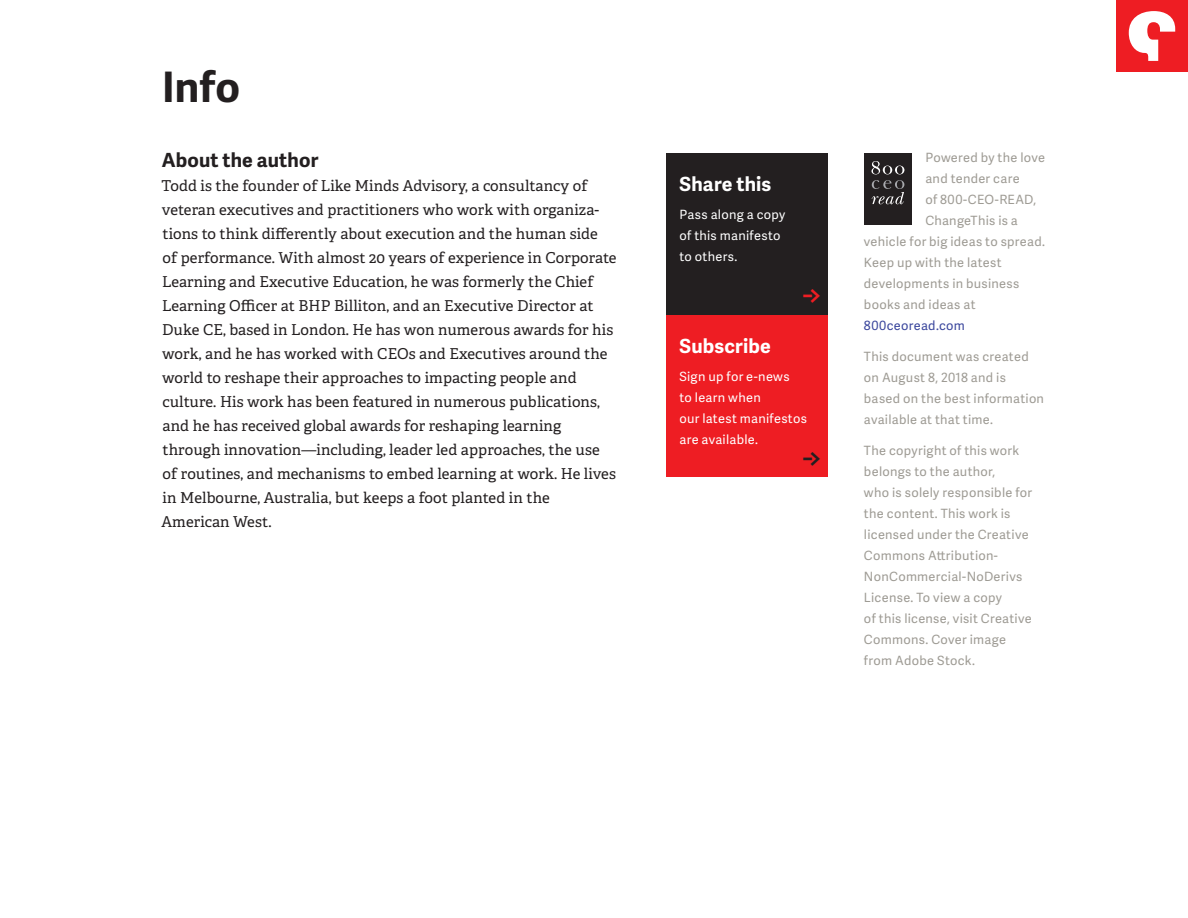
<style>
.page{position:relative;width:1188px;height:918px;background:#fff}
.page>*{position:absolute;margin:0;border:0;box-sizing:border-box;transform-origin:0 0}
.t1{font:700 42px "Adelle Sans";color:#231f20}
.t2{font:36px "Adelle Sans";color:#231f20}
.t3{font:36px "Adelle Sans";color:#ee1d23}
.t4{font:700 19.5px "Adelle Sans";letter-spacing:.01em;color:#fff}
.t5{font:700 19.5px "Adelle Sans";letter-spacing:.01em;color:#231f20}
.t6{font:15px/24px "Adelle PE";letter-spacing:.005em;color:#231f20}
.t7{font:12.75px/21px "Adelle Sans";letter-spacing:.025em;color:#9e9b94}
.t8{font:12.75px/21px "Adelle Sans";letter-spacing:.025em;color:#fff}
.t9{font:12.75px "Adelle Sans";letter-spacing:.025em;color:#3b479d}
</style>
<div class="page">
<div style="left:1116px;top:0;width:72px;height:72px;background:#ee1d23"></div>
<svg style="left:1129px;top:11px;width:46px;height:50px"></svg>
<div style="left:864px;top:153px;width:48px;height:72px;background:#231f20"></div>
<svg style="left:872px;top:161px;width:32px;height:13px"></svg>
<svg style="left:872px;top:180px;width:32px;height:24px"></svg>
<div style="left:666px;top:315px;width:162px;height:162px;background:#ee1d23"></div>
<div style="left:666px;top:153px;width:162px;height:162px;background:#231f20"></div>
<h1 class="t1" style="left:162px;top:57px;width:79px">Info</h1>
<h3 class="t5" style="left:162px;top:146px;width:158px">About the author</h3>
<p class="t6" style="left:162px;top:173px;width:457px">Todd is the founder of Like Minds Advisory, a consultancy of veteran executives and practitioners who work with organiza&shy;tions to think differently about execution and the human side<br>of performance. With almost 20 years of experience in Corporate Learning and Executive Education, he was formerly the Chief Learning Officer at BHP Billiton, and an Executive Director at Duke CE, based in London. He has won numerous awards for his work, and he has worked with CEOs and Executives around the world to reshape their approaches to impacting people and culture. His work has been featured in numerous publications, and he has received global awards for reshaping learning through innovation—including, leader led approaches, the use of routines, and mechanisms to embed learning at work. He lives in Melbourne, Australia, but keeps a foot planted in the American West.</p>
<h3 class="t4" style="left:680px;top:170px;width:93px">Share this</h3>
<p class="t8" style="left:680px;top:204px;width:107px">Pass along a copy of this manifesto to others.</p>
<h2 class="t3" style="left:801px;top:271px;width:22px">G</h2>
<h3 class="t4" style="left:680px;top:332px;width:93px">Subscribe</h3>
<p class="t8" style="left:680px;top:366px;width:129px">Sign up for e-news<br>to learn when<br>our latest manifestos are available.</p>
<h2 class="t2" style="left:801px;top:433px;width:22px">G</h2>
<p class="t7" style="left:925px;top:147px;width:121px">Powered by the love</p>
<p class="t7" style="left:925px;top:168px;width:96px">and tender care</p>
<p class="t7" style="left:925px;top:189px;width:112px">of 800-CEO-READ,</p>
<p class="t7" style="left:925px;top:210px;width:94px">ChangeThis is a</p>
<p class="t7" style="left:864px;top:231px;width:183px">vehicle for big ideas to spread.</p>
<p class="t7" style="left:864px;top:252px;width:139px">Keep up with the latest</p>
<p class="t7" style="left:864px;top:273px;width:157px">developments in business</p>
<p class="t7" style="left:864px;top:294px;width:113px">books and ideas at</p>
<p class="t9" style="left:864px;top:317px;width:103px">800ceoread.com</p>
<p class="t7" style="left:864px;top:346px;width:182px">This document was created on August 8, 2018 and is based on the best information available at that time.</p>
<p class="t7" style="left:864px;top:439px;width:170px">The copyright of this work belongs to the author,<br>who is solely responsible for the content. This work is licensed under the Creative<br>Commons Attribution-<br>NonCommercial-NoDerivs<br>License. To view a copy<br>of this license, visit Creative<br>Commons. Cover image from Adobe Stock.</p>
</div>
